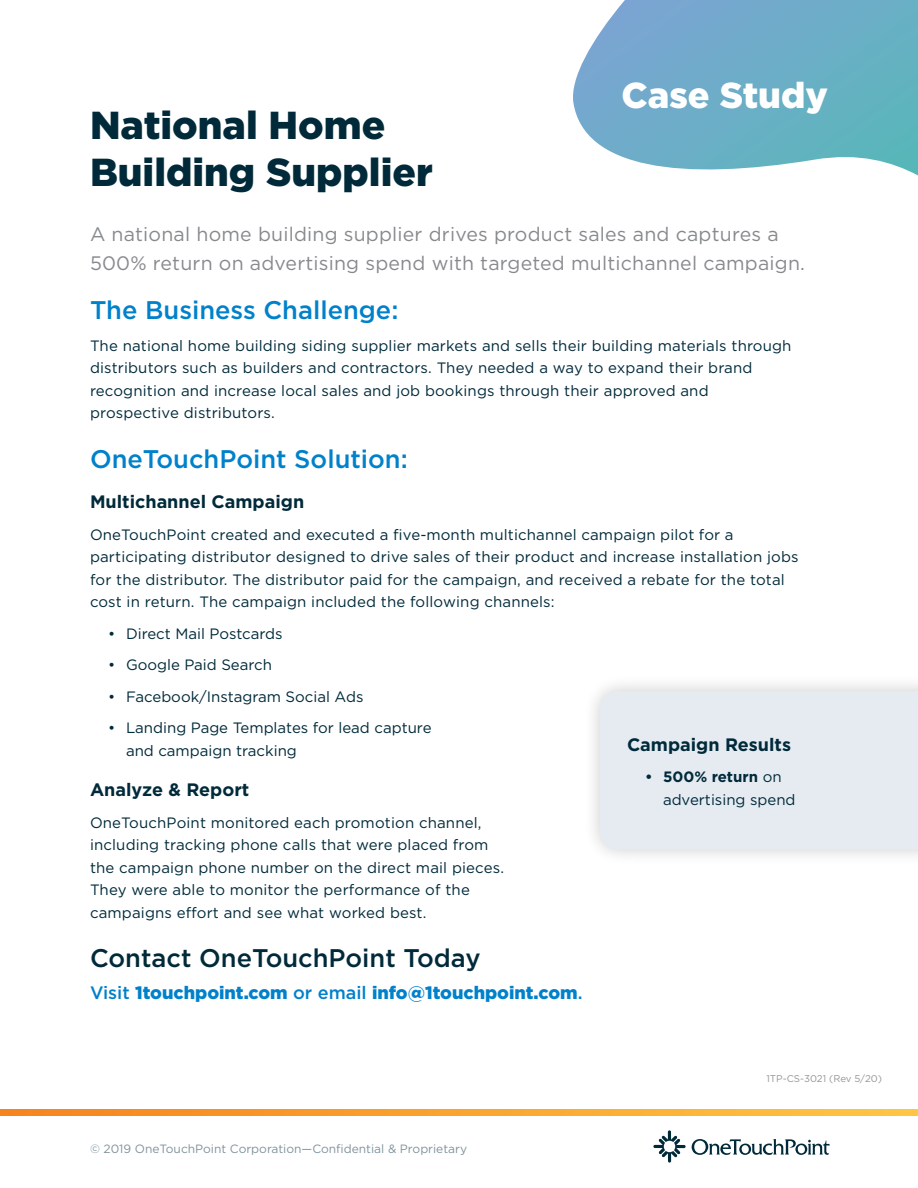
<style>
.page{position:relative;width:918px;height:1188px;background:#fff}
.page>*{position:absolute;margin:0;border:0;box-sizing:border-box;transform-origin:0 0}
.t1{font:900 39px/46.8px "Gotham";color:#002a3a}
.t2{font:900 36px "Gotham";color:#fff}
.t3{font:500 25.5px "Gotham";color:#0081cb}
.t4{font:500 25.5px "Gotham";color:#002a3a}
.t5{font:19.5px/28.5px "Gotham";letter-spacing:.01em;color:#878a8d}
.t6{font:700 18px "Gotham";color:#002a3a}
.t7{font:900 18px "Gotham";color:#0081cb}
.t8{font:15px/22.5px "Gotham";letter-spacing:.01em;color:#002a3a}
.t9{font:12px "Gotham";color:#80949d}
.t10{font:9.75px "Gotham";color:#939598}
.s1{font-weight:500}
.s2{font-weight:700}
</style>
<div class="page">
<svg style="left:573px;top:0;width:345px;height:176px;background:#80b8cf"></svg>
<div style="left:583px;top:675px;width:335px;height:192px;background:#000;opacity:.2"></div>
<div style="left:600px;top:691px;width:318px;height:159px;background:#e5ebf1"></div>
<svg style="left:0;top:1109px;width:918px;height:7px;background:#f9a42f"></svg>
<svg style="left:653px;top:1130px;width:33px;height:33px"></svg>
<svg style="left:692px;top:1139px;width:137px;height:16px"></svg>
<h2 class="t2" style="left:622px;top:70px;width:208px">Case Study</h2>
<h1 class="t1" style="left:90px;top:102px;width:344px">National Home<br>Building Supplier</h1>
<h3 class="t5" style="left:90px;top:220px;width:717px">A national home building supplier drives product sales and captures a<br>500% return on advertising spend with targeted multichannel campaign.</h3>
<h3 class="t3" style="left:90px;top:294px;width:310px">The Business Challenge:</h3>
<p class="t8" style="left:90px;top:334px;width:703px">The national home building siding supplier markets and sells their building materials through distributors such as builders and contractors. They needed a way to expand their brand recognition and increase local sales and job bookings through their approved and prospective distributors.</p>
<h3 class="t3" style="left:90px;top:442px;width:319px">OneTouchPoint Solution:</h3>
<p class="t6" style="left:90px;top:490px;width:216px">Multichannel Campaign</p>
<p class="t8" style="left:90px;top:523px;width:710px">OneTouchPoint created and executed a five-month multichannel campaign pilot for a participating distributor designed to drive sales of their product and increase installation jobs for the distributor. The distributor paid for the campaign, and received a rebate for the total cost in return. The campaign included the following channels:</p>
<p class="t8" style="left:108px;top:622px;width:176px">• Direct Mail Postcards</p>
<p class="t8" style="left:108px;top:654px;width:166px">• Google Paid Search</p>
<p class="t8" style="left:108px;top:685px;width:257px">• Facebook/Instagram Social Ads</p>
<p class="t8" style="left:126px;top:717px;width:307px;text-indent:-18px">• Landing Page Templates for lead capture and campaign tracking</p>
<p class="t6" style="left:90px;top:778px;width:161px">Analyze &amp; Report</p>
<p class="t8" style="left:90px;top:811px;width:416px">OneTouchPoint monitored each promotion channel, including tracking phone calls that were placed from the campaign phone number on the direct mail pieces.<br>They were able to monitor the performance of the campaigns effort and see what worked best.</p>
<h3 class="t4" style="left:90px;top:942px;width:392px">Contact OneTouchPoint Today</h3>
<p class="t7" style="left:90px;top:980px;width:494px"><span class="s1">Visit</span> 1touchpoint.com <span class="s1">or email</span> info@1touchpoint.com<span class="s1">.</span></p>
<p class="t6" style="left:627px;top:732px;width:166px">Campaign Results</p>
<p class="t8" style="left:663px;top:765px;width:134px;text-indent:-18px"><span class="s2">• 500% return</span> on advertising spend</p>
<p class="t9" style="left:90px;top:1141px;width:379px">© 2019 OneTouchPoint Corporation—Confidential &amp; Proprietary</p>
<p class="t10" style="left:766px;top:1072px;width:117px">1TP-CS-3021 (Rev 5/20)</p>
</div>
